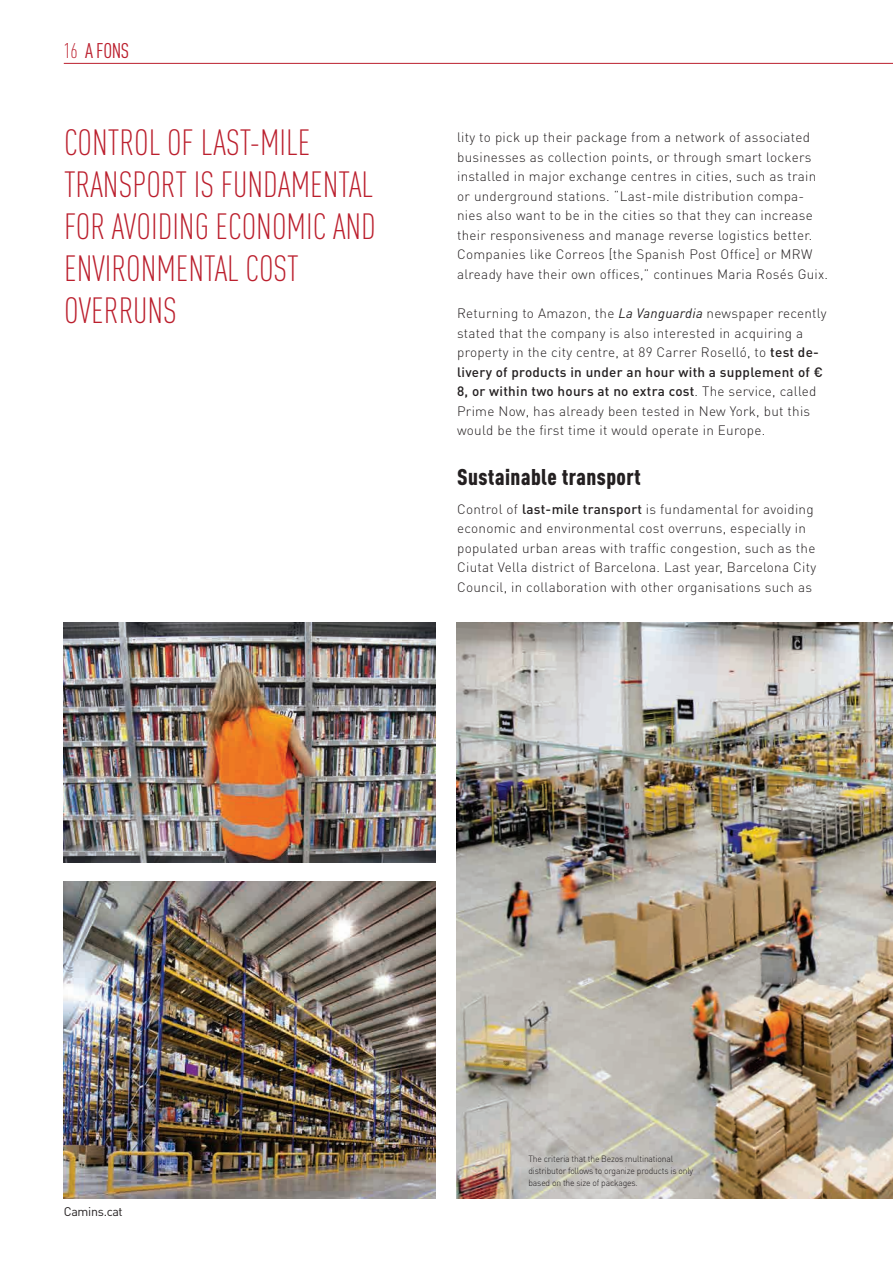
<style>
.page{position:relative;width:893px;height:1263px;background:#fff}
.page>*{position:absolute;margin:0;border:0;box-sizing:border-box;transform-origin:0 0}
.t1{font:300 36px/42px "DIN Cond";color:#bb1f2d}
.t2{font:900 22.5px "DIN Cond";letter-spacing:.02em;color:#231f20}
.t3{font:21px "DIN Cond";color:#bb1f2d}
.t4{font:300 13.5px/19.5px "DIN Pro";letter-spacing:.02em;color:#231f20}
.t5{font:12.45px "DIN Pro";letter-spacing:-.025em;color:#231f20}
.t6{font:300 9px/12px "DIN Pro";letter-spacing:-.02em;color:#231f20;scale:.95 1}
.s1{font-weight:300}
.s2{font-family:"DIN";font-weight:400;font-style:italic}
.s3{font-weight:500}
</style>
<div class="page">
<hr style="left:64px;top:63px;width:829px;height:1px;background:#bb1f2d">
<img style="left:457px;top:622px;width:436px;height:576px">
<img style="left:64px;top:622px;width:372px;height:241px">
<img style="left:64px;top:882px;width:372px;height:316px">
<h3 class="t3" style="left:64px;top:38px;width:67px"><span class="s1">16</span> A FONS</h3>
<h1 class="t1" style="left:64px;top:122px;width:313px">CONTROL OF LAST-MILE<br>TRANSPORT IS FUNDAMENTAL<br>FOR AVOIDING ECONOMIC AND<br>ENVIRONMENTAL COST<br>OVERRUNS</h1>
<p class="t4" style="left:457px;top:127px;width:373px">lity to pick up their package from a network of associated businesses as collection points, or through smart lockers installed in major exchange centres in cities, such as train or underground stations. “Last-mile distribution compa&shy;nies also want to be in the cities so that they can increase their responsiveness and manage reverse logistics better.<br>Companies like Correos [the Spanish Post Office] or MRW already have their own offices,” continues Maria Rosés Guix.</p>
<p class="t4" style="left:457px;top:303px;width:371px">Returning to Amazon, the <span class="s2">La Vanguardia</span> newspaper recently stated that the company is also interested in acquiring a property in the city centre, at 89 Carrer Roselló, to <span class="s3">test de&shy;livery of products in under an hour with a supplement of € 8, or within two hours at no extra cost</span>. The service, called Prime Now, has already been tested in New York, but this would be the first time it would operate in Europe.</p>
<h2 class="t2" style="left:457px;top:463px;width:185px">Sustainable transport</h2>
<p class="t4" style="left:457px;top:498px;width:360px">Control of <span class="s3">last-mile transport</span> is fundamental for avoiding economic and environmental cost overruns, especially in populated urban areas with traffic congestion, such as the Ciutat Vella district of Barcelona. Last year, Barcelona City Council, in collaboration with other organisations such as</p>
<p class="t5" style="left:64px;top:1203px;width:60px">Camins.cat</p>
<p class="t6" style="left:528px;top:1152px;width:175px">The criteria that the Bezos multinational distributor follows to organize products is only based on the size of packages.</p>
</div>
